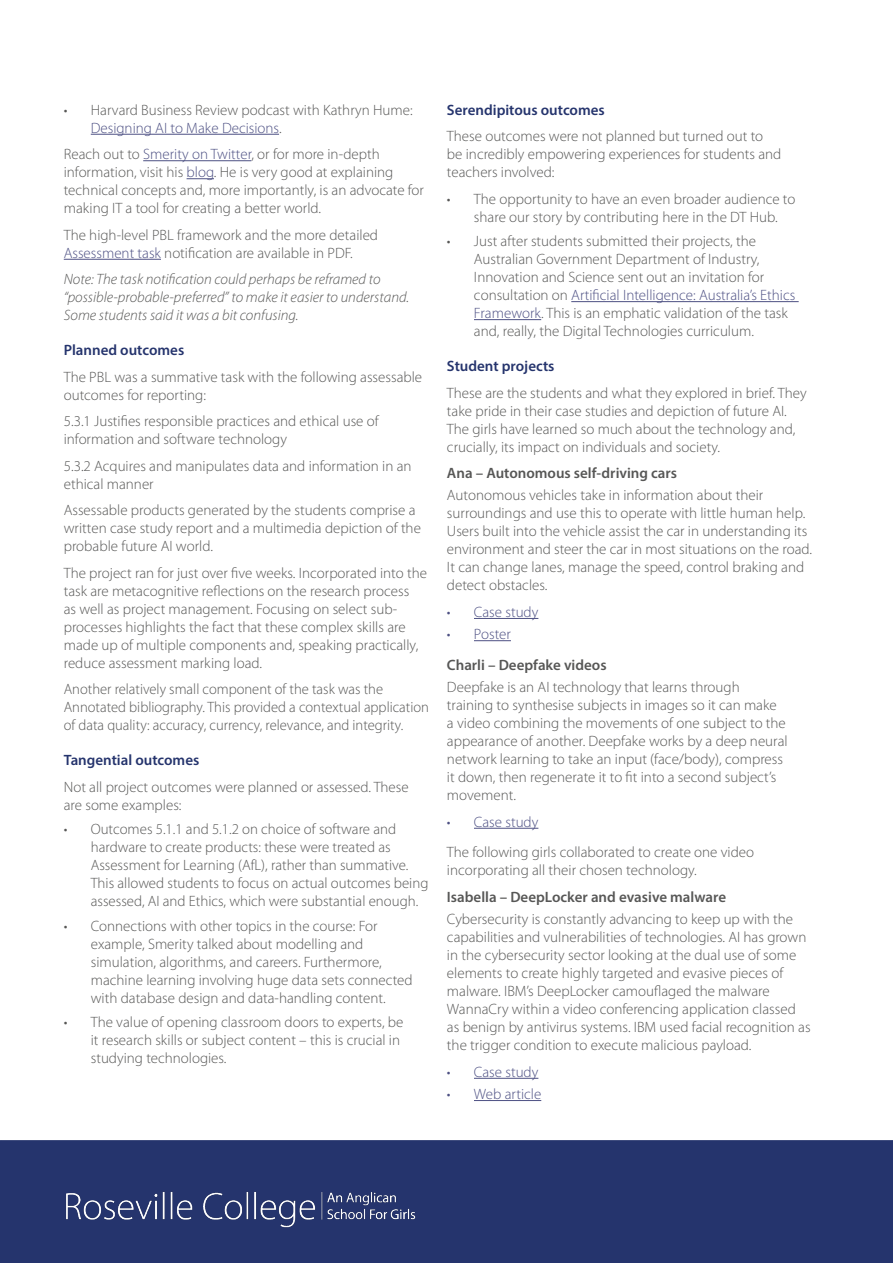
<style>
.page{position:relative;width:893px;height:1263px;background:#fff}
.page>*{position:absolute;margin:0;border:0;box-sizing:border-box;transform-origin:0 0}
.t1{font:300 15px/18px "Myriad Pro";color:#575756}
.t2{font:italic 300 15px/18px "Myriad Pro";color:#575756}
.t3{font:600 15px "Myriad Pro";color:#575756}
.t4{font:600 15px "Myriad Pro";color:#25346d}
.t5{font:300 15px "Myriad Pro";color:#4d5083}
.s1{color:#4d5083}
</style>
<div class="page">
<hr style="left:91px;top:134px;width:188px;height:1px;background:#4d5083">
<hr style="left:143px;top:160px;width:108px;height:1px;background:#4d5083">
<svg style="left:187px;top:178px;width:27px;height:1px"></svg>
<hr style="left:64px;top:259px;width:97px;height:1px;background:#4d5083">
<hr style="left:571px;top:301px;width:228px;height:1px;background:#4d5083">
<hr style="left:474px;top:319px;width:67px;height:1px;background:#4d5083">
<hr style="left:474px;top:618px;width:64px;height:1px;background:#4d5083">
<hr style="left:474px;top:640px;width:37px;height:1px;background:#4d5083">
<hr style="left:474px;top:828px;width:64px;height:1px;background:#4d5083">
<hr style="left:474px;top:1078px;width:64px;height:1px;background:#4d5083">
<hr style="left:474px;top:1100px;width:67px;height:1px;background:#4d5083">
<div style="left:1px;top:1141px;width:891px;height:121px;background:#25346d"></div>
<div style="left:0;top:1140px;width:893px;height:123px;border:2px solid #25346d"></div>
<img style="left:66px;top:1192px;width:350px;height:36px">
<p class="t1" style="left:91px;top:101px;width:323px;text-indent:-27px">• Harvard Business Review podcast with Kathryn Hume:<br><span class="s1">Designing AI to Make Decisions</span>.</p>
<p class="t1" style="left:64px;top:145px;width:362px">Reach out to <span class="s1">Smerity on Twitter</span>, or for more in-depth information, visit his <span class="s1">blog</span>. He is very good at explaining technical concepts and, more importantly, is an advocate for making IT a tool for creating a better world.</p>
<p class="t1" style="left:64px;top:226px;width:316px">The high-level PBL framework and the more detailed<br><span class="s1">Assessment task</span> notification are available in PDF.</p>
<p class="t2" style="left:64px;top:270px;width:347px">Note: The task notification could perhaps be reframed to “possible-probable-preferred” to make it easier to understand.<br>Some students said it was a bit confusing.</p>
<p class="t4" style="left:64px;top:341px;width:122px">Planned outcomes</p>
<p class="t1" style="left:64px;top:368px;width:360px">The PBL was a summative task with the following assessable outcomes for reporting:</p>
<p class="t1" style="left:64px;top:412px;width:316px">5.3.1 Justifies responsible practices and ethical use of information and software technology</p>
<p class="t1" style="left:64px;top:457px;width:349px">5.3.2 Acquires and manipulates data and information in an ethical manner</p>
<p class="t1" style="left:64px;top:501px;width:359px">Assessable products generated by the students comprise a written case study report and a multimedia depiction of the probable future AI world.</p>
<p class="t1" style="left:64px;top:564px;width:365px">The project ran for just over five weeks. Incorporated into the task are metacognitive reflections on the research process<br>as well as project management. Focusing on select sub&shy;processes highlights the fact that these complex skills are made up of multiple components and, speaking practically, reduce assessment marking load.</p>
<p class="t1" style="left:64px;top:680px;width:367px">Another relatively small component of the task was the<br>Annotated bibliography. This provided a contextual application of data quality: accuracy, currency, relevance, and integrity.</p>
<p class="t4" style="left:64px;top:751px;width:137px">Tangential outcomes</p>
<p class="t1" style="left:64px;top:778px;width:346px">Not all project outcomes were planned or assessed. These are some examples:</p>
<p class="t1" style="left:91px;top:820px;width:339px;text-indent:-27px">• Outcomes 5.1.1 and 5.1.2 on choice of software and hardware to create products: these were treated as Assessment for Learning (AfL), rather than summative.<br>This allowed students to focus on actual outcomes being assessed, AI and Ethics, which were substantial enough.</p>
<p class="t1" style="left:91px;top:916px;width:323px;text-indent:-27px">• Connections with other topics in the course: For example, Smerity talked about modelling and simulation, algorithms, and careers. Furthermore, machine learning involving huge data sets connected with database design and data-handling content.</p>
<p class="t1" style="left:91px;top:1013px;width:314px;text-indent:-27px">• The value of opening classroom doors to experts, be it research skills or subject content – this is crucial in studying technologies.</p>
<p class="t4" style="left:447px;top:100px;width:159px">Serendipitous outcomes</p>
<p class="t1" style="left:447px;top:127px;width:336px">These outcomes were not planned but turned out to be incredibly empowering experiences for students and teachers involved:</p>
<p class="t1" style="left:474px;top:190px;width:323px;text-indent:-27px">• The opportunity to have an even broader audience to share our story by contributing here in the DT Hub.</p>
<p class="t1" style="left:474px;top:232px;width:323px;text-indent:-27px">• Just after students submitted their projects, the Australian Government Department of Industry, Innovation and Science sent out an invitation for consultation on <span class="s1">Artificial Intelligence: Australia’s Ethics Framework</span>. This is an emphatic validation of the task and, really, the Digital Technologies curriculum.</p>
<p class="t4" style="left:447px;top:357px;width:109px">Student projects</p>
<p class="t1" style="left:447px;top:383px;width:361px">These are the students and what they explored in brief. They take pride in their case studies and depiction of future AI.<br>The girls have learned so much about the technology and, crucially, its impact on individuals and society.</p>
<p class="t3" style="left:447px;top:464px;width:232px">Ana – Autonomous self-driving cars</p>
<p class="t1" style="left:447px;top:486px;width:367px">Autonomous vehicles take in information about their surroundings and use this to operate with little human help.<br>Users built into the vehicle assist the car in understanding its environment and steer the car in most situations on the road.<br>It can change lanes, manage the speed, control braking and detect obstacles.</p>
<p class="t5" style="left:447px;top:603px;width:93px">• Case study</p>
<p class="t5" style="left:447px;top:625px;width:65px">• Poster</p>
<p class="t3" style="left:447px;top:655px;width:161px">Charli – Deepfake videos</p>
<p class="t1" style="left:447px;top:678px;width:342px">Deepfake is an AI technology that learns through training to synthesise subjects in images so it can make<br>a video combining the movements of one subject to the appearance of another. Deepfake works by a deep neural network learning to take an input (face/body), compress it down, then regenerate it to fit into a second subject’s movement.</p>
<p class="t5" style="left:447px;top:813px;width:93px">• Case study</p>
<p class="t1" style="left:447px;top:843px;width:309px">The following girls collaborated to create one video incorporating all their chosen technology.</p>
<p class="t3" style="left:447px;top:887px;width:281px">Isabella – DeepLocker and evasive malware</p>
<p class="t1" style="left:447px;top:910px;width:365px">Cybersecurity is constantly advancing to keep up with the capabilities and vulnerabilities of technologies. AI has grown in the cybersecurity sector looking at the dual use of some elements to create highly targeted and evasive pieces of malware. IBM’s DeepLocker camouflaged the malware WannaCry within a video conferencing application classed as benign by antivirus systems. IBM used facial recognition as the trigger condition to execute malicious payload.</p>
<p class="t5" style="left:447px;top:1063px;width:93px">• Case study</p>
<p class="t5" style="left:447px;top:1085px;width:96px">• Web article</p>
</div>
